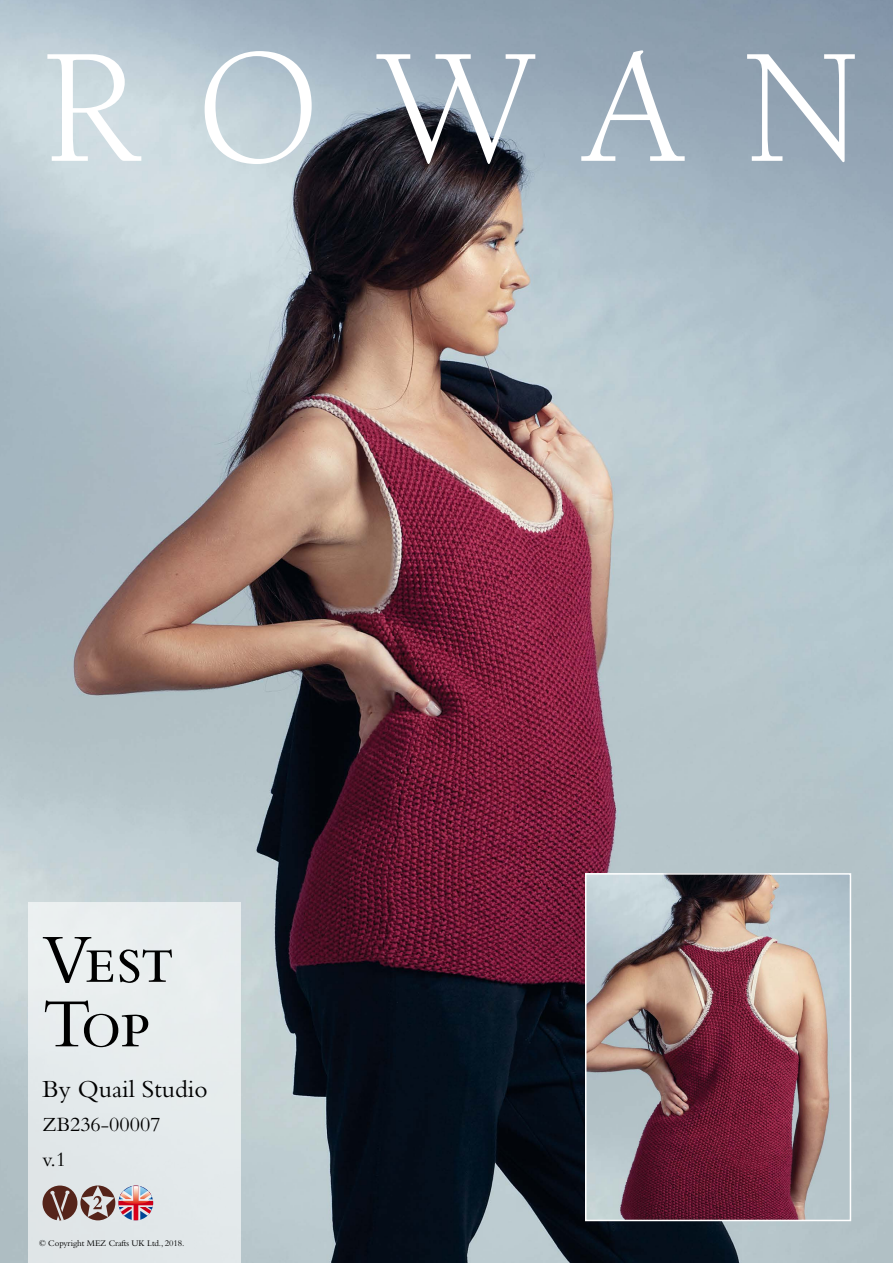
<style>
.page{position:relative;width:893px;height:1263px;background:#fff}
.page>*{position:absolute;margin:0;border:0;box-sizing:border-box;transform-origin:0 0}
.t1{font:167.85px "Berkeley Std";letter-spacing:.34em;color:#fff}
.t2{font:72px/64.5px "Bembo Std";letter-spacing:-.03em;color:#000}
.t3{font:25.5px "Bembo Std";color:#000}
.t4{font:21px/34.5px "Bembo Std";color:#000}
.t5{font:9px "Bembo Std";letter-spacing:-.01em;color:#000}
</style>
<div class="page">
<img style="left:0;top:0;width:893px;height:1263px">
<div style="left:28px;top:902px;width:213px;height:361px;background:#e6eced"></div>
<svg style="left:43px;top:1185px;width:110px;height:35px"></svg>
<img style="left:588px;top:876px;width:260px;height:342px">
<div style="left:585px;top:873px;width:266px;height:348px;border:2px solid #fff"></div>
<h1 class="t1" style="left:43px;top:18px;width:822px">ROWAN</h1>
<h2 class="t2" style="left:43px;top:926px;width:133px">Vest<br>Top</h2>
<h3 class="t3" style="left:43px;top:1074px;width:167px">By Quail Studio</h3>
<h3 class="t4" style="left:43px;top:1107px;width:120px">ZB236-00007 v.1</h3>
<p class="t5" style="left:39px;top:1237px;width:147px">© Copyright MEZ Crafts UK Ltd., 2018.</p>
</div>
